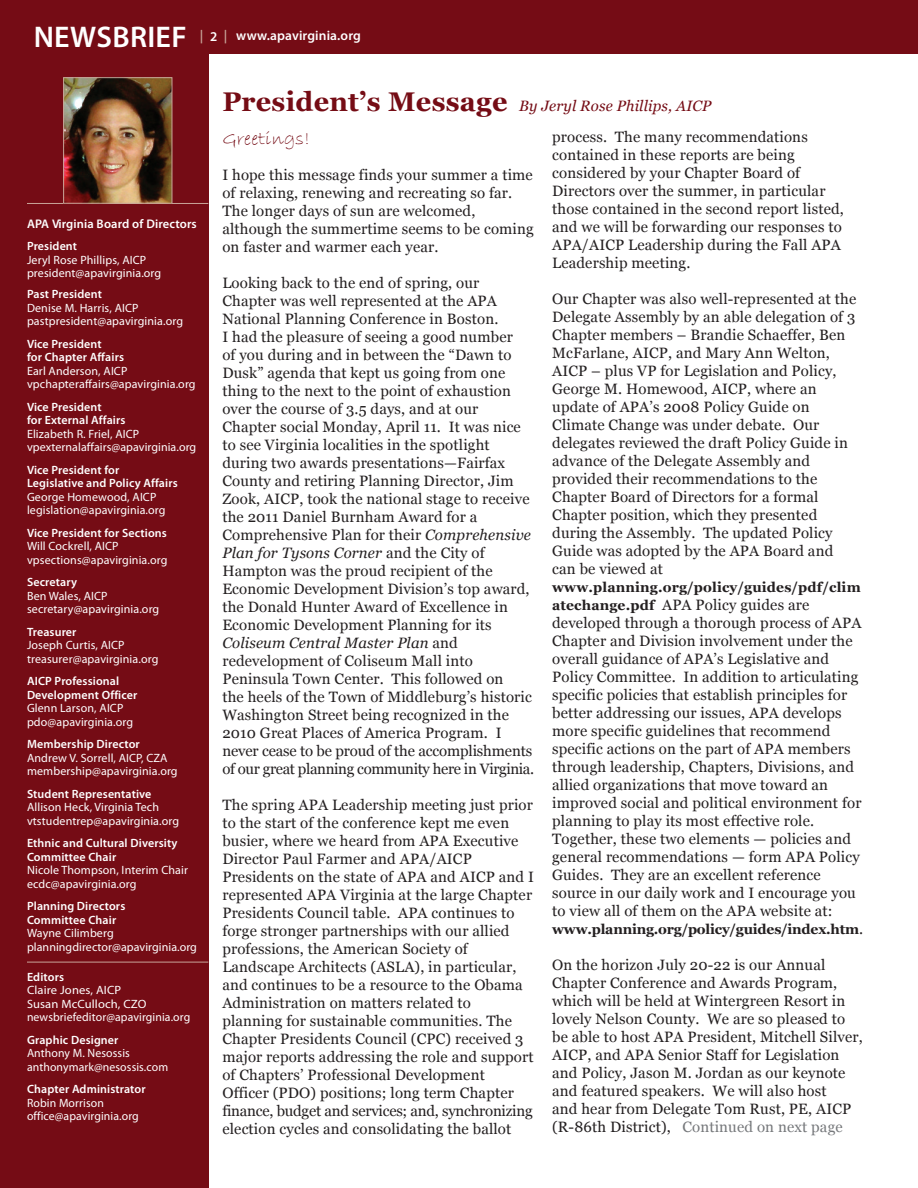
<style>
.page{position:relative;width:918px;height:1188px;background:#fff}
.page>*{position:absolute;margin:0;border:0;box-sizing:border-box;transform-origin:0 0}
.t1{font:600 30px "Myriad Pro";letter-spacing:.01em;color:#fff}
.t2{font:19.5px "Bradley Hand ITC";letter-spacing:.01em;color:#750c15}
.t3{font:15px/18px "Georgia";letter-spacing:.01em;color:#231f20}
.t4{font:italic 15px "Georgia";letter-spacing:.01em;color:#750c15}
.t5{font:700 13.8px "Georgia";letter-spacing:-.015em;color:#231f20}
.t6{font:700 13.8px "Georgia";letter-spacing:.01em;color:#231f20}
.t7{font:600 13.5px "Myriad Pro";letter-spacing:.01em;color:#fff}
.t8{font:600 12.6px "Myriad Pro";letter-spacing:.01em;color:#fff}
.t9{font:12px/13.5px "Myriad Pro";letter-spacing:.01em;color:#fff}
.t10{font:600 12px/13.5px "Myriad Pro";letter-spacing:.01em;color:#fff}
.t11{font:12px/13.5px "Myriad Pro";letter-spacing:.01em;color:#fff;scale:1.05 1}
.s1{color:#c8a499}
.s2{font-weight:700;font-style:normal;font-size:27px}
.s3{font-style:italic}
.s4{font-weight:700;font-size:13.8px}
.s5{font-weight:400;font-size:15px}
.s6{color:#76787b}
</style>
<div class="page">
<div style="left:0;top:0;width:208px;height:1188px;background:#750c15"></div>
<div style="left:0;top:0;width:918px;height:54px;background:#750c15"></div>
<hr style="left:27px;top:962px;width:181px;height:1px;background:#c8a499">
<hr style="left:27px;top:203px;width:181px;height:1px;background:#c8a499">
<img style="left:65px;top:79px;width:105px;height:122px">
<div style="left:63px;top:77px;width:109px;height:126px;border:1px solid #c8a499"></div>
<h1 class="t1" style="left:34px;top:25px;width:154px">NEWSBRIEF</h1>
<p class="t7" style="left:200px;top:30px;width:163px"><span class="s1">|</span> 2 <span class="s1">|</span> www.apavirginia.org</p>
<p class="t8" style="left:27px;top:219px;width:171px">APA Virginia Board of Directors</p>
<p class="t10" style="left:27px;top:240px;width:52px">President</p>
<p class="t9" style="left:27px;top:254px;width:136px">Jeryl Rose Phillips, AICP president@apavirginia.org</p>
<p class="t10" style="left:27px;top:289px;width:76px">Past President</p>
<p class="t9" style="left:27px;top:302px;width:158px">Denise M. Harris, AICP pastpresident@apavirginia.org</p>
<p class="t10" style="left:27px;top:338px;width:99px">Vice President<br>for Chapter Affairs</p>
<p class="t9" style="left:27px;top:365px;width:170px">Earl Anderson, AICP vpchapteraffairs@apavirginia.org</p>
<p class="t10" style="left:27px;top:401px;width:100px">Vice President<br>for External Affairs</p>
<p class="t9" style="left:27px;top:428px;width:171px">Elizabeth R. Friel, AICP vpexternalaffairs@apavirginia.org</p>
<p class="t10" style="left:27px;top:464px;width:152px">Vice President for<br>Legislative and Policy Affairs</p>
<p class="t9" style="left:27px;top:491px;width:140px">George Homewood, AICP legislation@apavirginia.org</p>
<p class="t10" style="left:27px;top:527px;width:141px">Vice President for Sections</p>
<p class="t9" style="left:27px;top:541px;width:142px">Will Cockrell, AICP vpsections@apavirginia.org</p>
<p class="t10" style="left:27px;top:577px;width:52px">Secretary</p>
<p class="t9" style="left:27px;top:590px;width:134px">Ben Wales, AICP secretary@apavirginia.org</p>
<p class="t10" style="left:27px;top:626px;width:51px">Treasurer</p>
<p class="t9" style="left:27px;top:640px;width:133px">Joseph Curtis, AICP treasurer@apavirginia.org</p>
<p class="t10" style="left:27px;top:676px;width:112px">AICP Professional<br>Development Officer</p>
<p class="t9" style="left:27px;top:703px;width:108px">Glenn Larson, AICP pdo@apavirginia.org</p>
<p class="t10" style="left:27px;top:739px;width:114px">Membership Director</p>
<p class="t9" style="left:27px;top:752px;width:152px">Andrew V. Sorrell, AICP, CZA membership@apavirginia.org</p>
<p class="t10" style="left:27px;top:788px;width:126px">Student Representative</p>
<p class="t9" style="left:27px;top:802px;width:154px">Allison Heck, Virginia Tech vtstudentrep@apavirginia.org</p>
<p class="t10" style="left:27px;top:838px;width:152px">Ethnic and Cultural Diversity<br>Committee Chair</p>
<p class="t9" style="left:27px;top:865px;width:163px">Nicole Thompson, Interim Chair ecdc@apavirginia.org</p>
<p class="t10" style="left:27px;top:901px;width:100px">Planning Directors<br>Committee Chair</p>
<p class="t9" style="left:27px;top:928px;width:171px">Wayne Cilimberg planningdirector@apavirginia.org</p>
<p class="t10" style="left:27px;top:971px;width:39px">Editors</p>
<p class="t11" style="left:27px;top:984px;width:157px">Claire Jones, AICP<br>Susan McCulloch, CZO newsbriefeditor@apavirginia.org</p>
<p class="t10" style="left:27px;top:1034px;width:93px">Graphic Designer</p>
<p class="t9" style="left:27px;top:1047px;width:143px">Anthony M. Nesossis anthonymark@nesossis.com</p>
<p class="t10" style="left:27px;top:1083px;width:120px">Chapter Administrator</p>
<p class="t9" style="left:27px;top:1097px;width:113px">Robin Morrison office@apavirginia.org</p>
<p class="t4" style="left:222px;top:97px;width:490px"><span class="s2">President’s Message</span> By Jeryl Rose Phillips, AICP</p>
<h2 class="t2" style="left:222px;top:128px;width:89px">Greetings!</h2>
<p class="t3" style="left:222px;top:166px;width:313px">I hope this message finds your summer a time of relaxing, renewing and recreating so far.<br>The longer days of sun are welcomed, although the summertime seems to be coming on faster and warmer each year.</p>
<p class="t3" style="left:222px;top:274px;width:313px">Looking back to the end of spring, our Chapter was well represented at the APA National Planning Conference in Boston.<br>I had the pleasure of seeing a good number<br>of you during and in between the “Dawn to Dusk” agenda that kept us going from one thing to the next to the point of exhaustion over the course of 3.5 days, and at our Chapter social Monday, April 11. It was nice to see Virginia localities in the spotlight during two awards presentations—Fairfax County and retiring Planning Director, Jim Zook, AICP, took the national stage to receive the 2011 Daniel Burnham Award for a Comprehensive Plan for their <span class="s3">Comprehensive Plan for Tysons Corner</span> and the City of Hampton was the proud recipient of the Economic Development Division’s top award, the Donald Hunter Award of Excellence in Economic Development Planning for its <span class="s3">Coliseum Central Master Plan</span> and redevelopment of Coliseum Mall into Peninsula Town Center. This followed on<br>the heels of the Town of Middleburg’s historic Washington Street being recognized in the 2010 Great Places of America Program. I never cease to be proud of the accomplishments of our great planning community here in Virginia.</p>
<p class="t3" style="left:222px;top:796px;width:313px">The spring APA Leadership meeting just prior to the start of the conference kept me even busier, where we heard from APA Executive Director Paul Farmer and APA/AICP Presidents on the state of APA and AICP and I represented APA Virginia at the large Chapter Presidents Council table. APA continues to forge stronger partnerships with our allied professions, the American Society of Landscape Architects (ASLA), in particular, and continues to be a resource to the Obama Administration on matters related to planning for sustainable communities. The Chapter Presidents Council (CPC) received 3 major reports addressing the role and support of Chapters’ Professional Development Officer (PDO) positions; long term Chapter finance, budget and services; and, synchronizing election cycles and consolidating the ballot</p>
<p class="t3" style="left:552px;top:128px;width:293px">process. The many recommendations contained in these reports are being considered by your Chapter Board of Directors over the summer, in particular those contained in the second report listed, and we will be forwarding our responses to APA/AICP Leadership during the Fall APA Leadership meeting.</p>
<p class="t3" style="left:552px;top:290px;width:306px">Our Chapter was also well-represented at the Delegate Assembly by an able delegation of 3<br>Chapter members – Brandie Schaeffer, Ben McFarlane, AICP, and Mary Ann Welton, AICP – plus VP for Legislation and Policy, George M. Homewood, AICP, where an update of APA’s 2008 Policy Guide on Climate Change was under debate. Our delegates reviewed the draft Policy Guide in advance of the Delegate Assembly and provided their recommendations to the Chapter Board of Directors for a formal Chapter position, which they presented during the Assembly. The updated Policy Guide was adopted by the APA Board and can be viewed at</p>
<p class="t6" style="left:552px;top:579px;width:310px">www.planning.org/policy/guides/pdf/clim</p>
<p class="t3" style="left:552px;top:596px;width:311px"><span class="s4">atechange.pdf</span> APA Policy guides are developed through a thorough process of APA Chapter and Division involvement under the overall guidance of APA’s Legislative and Policy Committee. In addition to articulating specific policies that establish principles for better addressing our issues, APA develops more specific guidelines that recommend specific actions on the part of APA members through leadership, Chapters, Divisions, and allied organizations that move toward an improved social and political environment for planning to play its most effective role.<br>Together, these two elements — policies and general recommendations — form APA Policy Guides. They are an excellent reference source in our daily work and I encourage you to view all of them on the APA website at:</p>
<p class="t5" style="left:552px;top:921px;width:312px">www.planning.org/policy/guides/index.htm<span class="s5">.</span></p>
<p class="t3" style="left:552px;top:956px;width:312px">On the horizon July 20-22 is our Annual Chapter Conference and Awards Program, which will be held at Wintergreen Resort in lovely Nelson County. We are so pleased to be able to host APA President, Mitchell Silver, AICP, and APA Senior Staff for Legislation and Policy, Jason M. Jordan as our keynote and featured speakers. We will also host<br>and hear from Delegate Tom Rust, PE, AICP (R-86th District), <span class="s6">Continued on next page</span></p>
</div>
